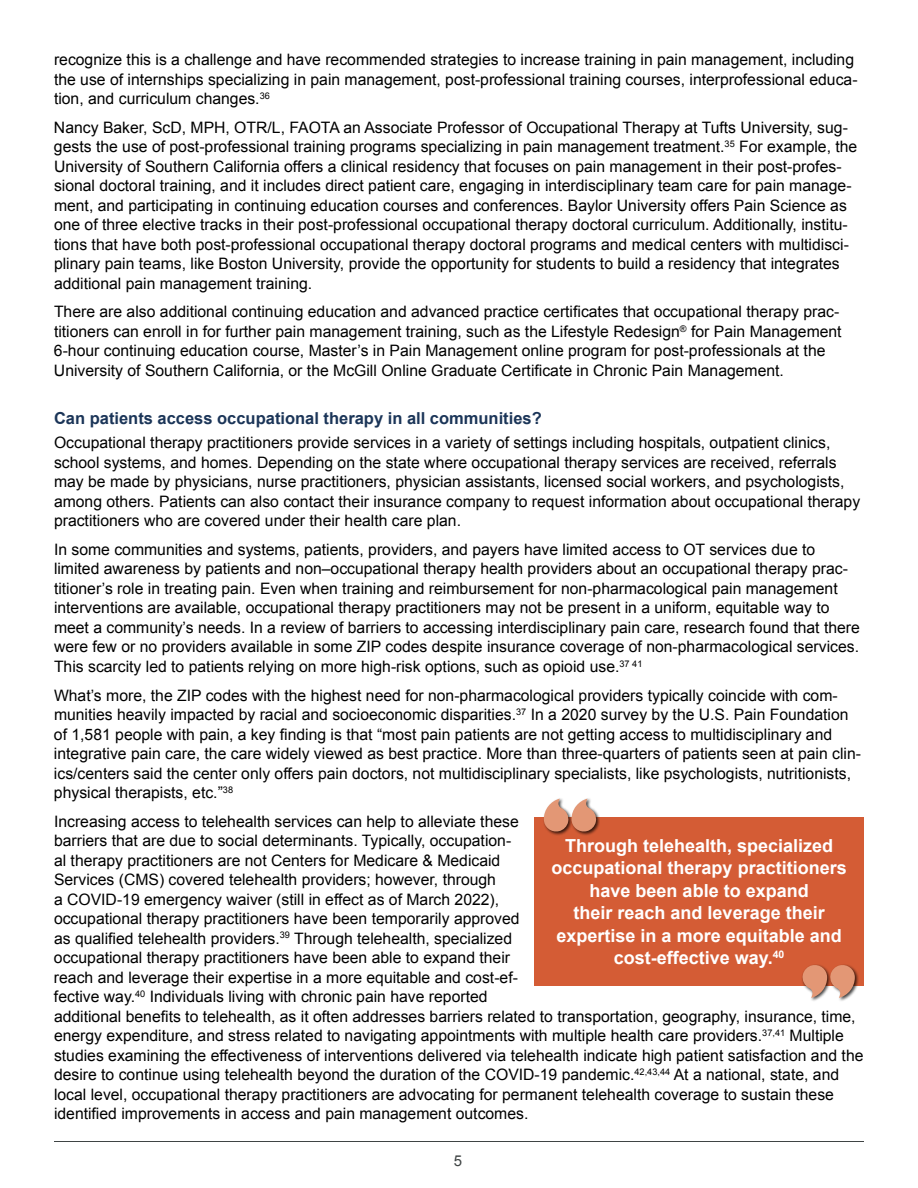
<style>
.page{position:relative;width:918px;height:1188px;background:#fff}
.page>*{position:absolute;margin:0;border:0;box-sizing:border-box;transform-origin:0 0}
.t1{font:700 18px/22.5px "Arial";color:#fff;text-align:center}
.t2{font:700 16.5px "Arial";color:#1b3558}
.t3{font:15.75px/19.5px "Arial";color:#000}
.t4{font:15px "Arial";color:#3f4444}
</style>
<div class="page">
<hr style="left:54px;top:1141px;width:810px;height:1px;background:#3f4444">
<div style="left:534px;top:817px;width:330px;height:169px;background:#d45c35"></div>
<div style="left:543px;top:797px;width:57px;height:39px;background:#000;opacity:.75"></div>
<svg style="left:544px;top:799px;width:53px;height:34px"></svg>
<div style="left:801px;top:964px;width:58px;height:38px;background:#000;opacity:.75"></div>
<svg style="left:802px;top:964px;width:53px;height:34px"></svg>
<p class="t3" style="left:54px;top:50px;width:805px">recognize this is a challenge and have recommended strategies to increase training in pain management, including the use of internships specializing in pain management, post-professional training courses, interprofessional educa&shy;tion, and curriculum changes.<sup>36</sup></p>
<p class="t3" style="left:54px;top:118px;width:805px">Nancy Baker, ScD, MPH, OTR/L, FAOTA an Associate Professor of Occupational Therapy at Tufts University, sug&shy;gests the use of post-professional training programs specializing in pain management treatment.<sup>35</sup> For example, the University of Southern California offers a clinical residency that focuses on pain management in their post-profes&shy;sional doctoral training, and it includes direct patient care, engaging in interdisciplinary team care for pain manage&shy;ment, and participating in continuing education courses and conferences. Baylor University offers Pain Science as one of three elective tracks in their post-professional occupational therapy doctoral curriculum. Additionally, institu&shy;tions that have both post-professional occupational therapy doctoral programs and medical centers with multidisci&shy;plinary pain teams, like Boston University, provide the opportunity for students to build a residency that integrates additional pain management training.</p>
<p class="t3" style="left:54px;top:302px;width:789px">There are also additional continuing education and advanced practice certificates that occupational therapy prac&shy;titioners can enroll in for further pain management training, such as the Lifestyle Redesign<sup>®</sup> for Pain Management 6-hour continuing education course, Master’s in Pain Management online program for post-professionals at the University of Southern California, or the McGill Online Graduate Certificate in Chronic Pain Management.</p>
<p class="t2" style="left:54px;top:408px;width:489px">Can patients access occupational therapy in all communities?</p>
<p class="t3" style="left:54px;top:433px;width:808px">Occupational therapy practitioners provide services in a variety of settings including hospitals, outpatient clinics, school systems, and homes. Depending on the state where occupational therapy services are received, referrals may be made by physicians, nurse practitioners, physician assistants, licensed social workers, and psychologists, among others. Patients can also contact their insurance company to request information about occupational therapy practitioners who are covered under their health care plan.</p>
<p class="t3" style="left:54px;top:540px;width:807px">In some communities and systems, patients, providers, and payers have limited access to OT services due to limited awareness by patients and non–occupational therapy health providers about an occupational therapy prac&shy;titioner’s role in treating pain. Even when training and reimbursement for non-pharmacological pain management interventions are available, occupational therapy practitioners may not be present in a uniform, equitable way to meet a community’s needs. In a review of barriers to accessing interdisciplinary pain care, research found that there were few or no providers available in some ZIP codes despite insurance coverage of non-pharmacological services.<br>This scarcity led to patients relying on more high-risk options, such as opioid use.<sup>37</sup> <sup>41</sup></p>
<p class="t3" style="left:54px;top:685px;width:809px">What’s more, the ZIP codes with the highest need for non-pharmacological providers typically coincide with com&shy;munities heavily impacted by racial and socioeconomic disparities.<sup>37</sup> In a 2020 survey by the U.S. Pain Foundation of 1,581 people with pain, a key finding is that “most pain patients are not getting access to multidisciplinary and integrative pain care, the care widely viewed as best practice. More than three-quarters of patients seen at pain clin&shy;ics/centers said the center only offers pain doctors, not multidisciplinary specialists, like psychologists, nutritionists, physical therapists, etc.”<sup>38</sup></p>
<p class="t3" style="left:54px;top:811px;width:811px">Increasing access to telehealth services can help to alleviate these<br>barriers that are due to social determinants. Typically, occupation-<br>al therapy practitioners are not Centers for Medicare &amp; Medicaid<br>Services (CMS) covered telehealth providers; however, through<br>a COVID-19 emergency waiver (still in effect as of March 2022),<br>occupational therapy practitioners have been temporarily approved<br>as qualified telehealth providers.<sup>39</sup> Through telehealth, specialized<br>occupational therapy practitioners have been able to expand their<br>reach and leverage their expertise in a more equitable and cost-ef-<br>fective way.<sup>40</sup> Individuals living with chronic pain have reported<br>additional benefits to telehealth, as it often addresses barriers related to transportation, geography, insurance, time, energy expenditure, and stress related to navigating appointments with multiple health care providers.<sup>37,41</sup> Multiple studies examining the effectiveness of interventions delivered via telehealth indicate high patient satisfaction and the desire to continue using telehealth beyond the duration of the COVID-19 pandemic.<sup>42,43,44</sup> At a national, state, and local level, occupational therapy practitioners are advocating for permanent telehealth coverage to sustain these identified improvements in access and pain management outcomes.</p>
<p class="t1" style="left:552px;top:835px;width:297px">Through telehealth, specialized occupational therapy practitioners have been able to expand<br>their reach and leverage their expertise in a more equitable and cost-effective way.<sup>40</sup></p>
<p class="t4" style="left:454px;top:1151px;width:10px">5</p>
</div>
